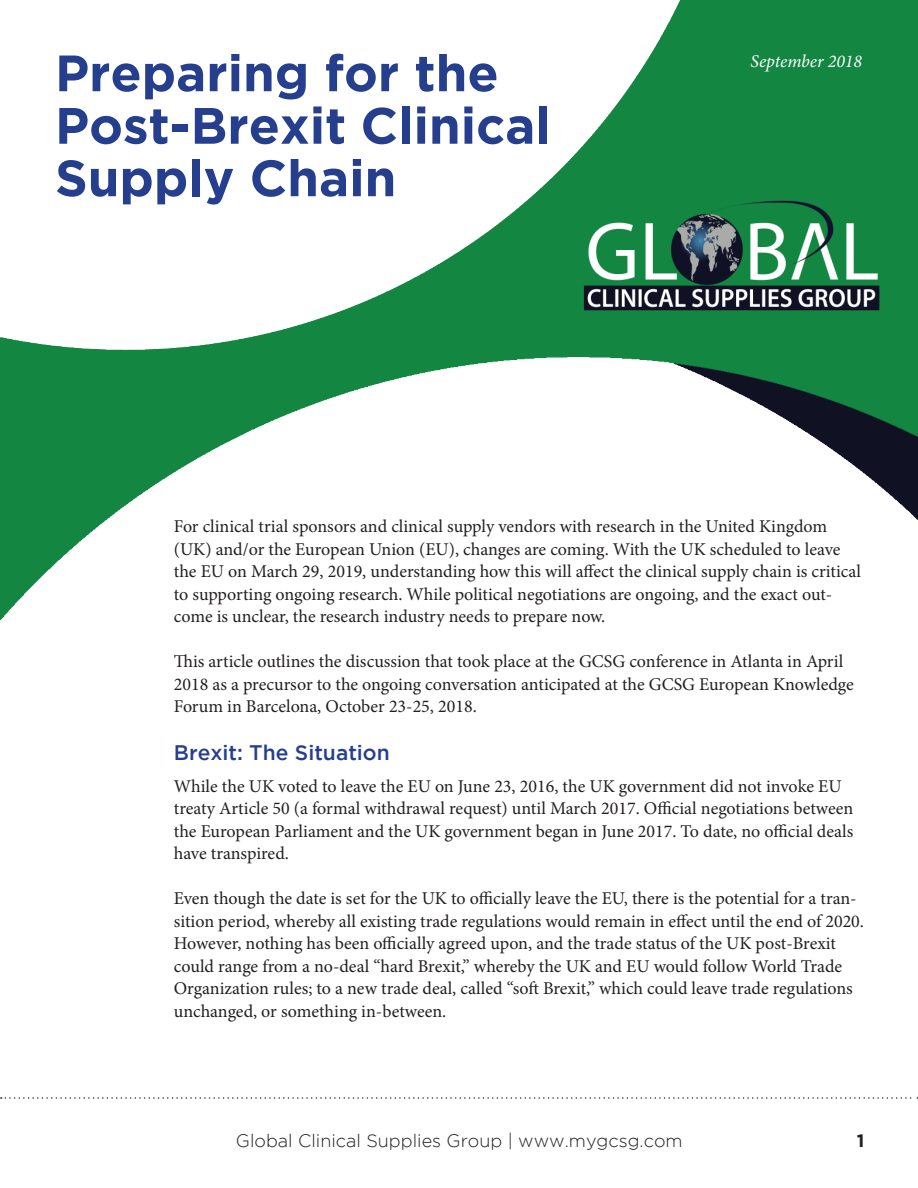
<style>
.page{position:relative;width:918px;height:1188px;background:#fff}
.page>*{position:absolute;margin:0;border:0;box-sizing:border-box;transform-origin:0 0}
.t1{font:700 51px/52.5px "Gotham";color:#253f8e}
.t2{font:500 21px "Gotham";color:#253f8e}
.t3{font:18px/22.5px "Minion Pro";color:#231f20}
.t4{font:300 18px "Gotham";color:#231f20}
.t5{font:italic 18px "Minion Pro";color:#fff}
.t6{font:700 18px "Gotham";color:#231f20}
</style>
<div class="page">
<img style="left:1px;top:0;width:917px;height:619px">
<svg style="left:1px;top:1097px;width:917px;height:2px"></svg>
<h1 class="t1" style="left:55px;top:50px;width:497px">Preparing for the<br>Post-Brexit Clinical<br>Supply Chain</h1>
<p class="t5" style="left:751px;top:49px;width:113px">September 2018</p>
<p class="t3" style="left:174px;top:515px;width:689px">For clinical trial sponsors and clinical supply vendors with research in the United Kingdom (UK) and/or the European Union (EU), changes are coming. With the UK scheduled to leave the EU on March 29, 2019, understanding how this will affect the clinical supply chain is critical to supporting ongoing research. While political negotiations are ongoing, and the exact out&shy;come is unclear, the research industry needs to prepare now.</p>
<p class="t3" style="left:174px;top:650px;width:682px">This article outlines the discussion that took place at the GCSG conference in Atlanta in April<br>2018 as a precursor to the ongoing conversation anticipated at the GCSG European Knowledge<br>Forum in Barcelona, October 23-25, 2018.</p>
<p class="t2" style="left:174px;top:745px;width:217px">Brexit: The Situation</p>
<p class="t3" style="left:174px;top:775px;width:681px">While the UK voted to leave the EU on June 23, 2016, the UK government did not invoke EU treaty Article 50 (a formal withdrawal request) until March 2017. Official negotiations between the European Parliament and the UK government began in June 2017. To date, no official deals have transpired.</p>
<p class="t3" style="left:174px;top:887px;width:692px">Even though the date is set for the UK to officially leave the EU, there is the potential for a tran&shy;sition period, whereby all existing trade regulations would remain in effect until the end of 2020.<br>However, nothing has been officially agreed upon, and the trade status of the UK post-Brexit could range from a no-deal “hard Brexit,” whereby the UK and EU would follow World Trade Organization rules; to a new trade deal, called “soft Brexit,” which could leave trade regulations unchanged, or something in-between.</p>
<p class="t4" style="left:236px;top:1134px;width:448px">Global Clinical Supplies Group | www.mygcsg.com</p>
<p class="t6" style="left:857px;top:1134px;width:9px">1</p>
</div>
